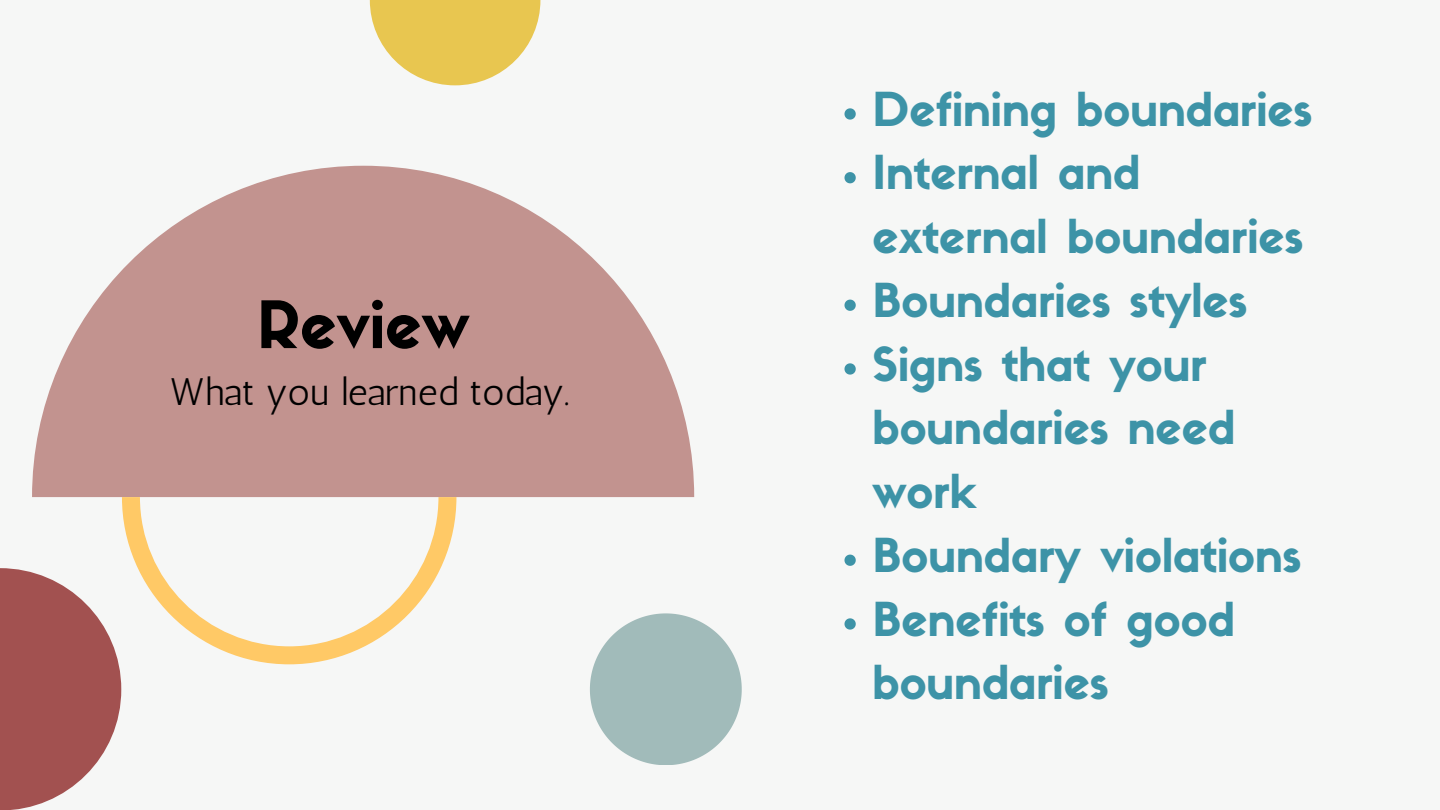
<style>
.page{position:relative;width:1440px;height:810px;background:#f6f7f6}
.page>*{position:absolute;margin:0;border:0;box-sizing:border-box;transform-origin:0 0}
.t1{font:64.1px "Sifonn Basic";color:#000}
.t2{font:46px/63.8px "Sifonn Basic";color:#3d93a7}
.t3{font:38.3px "Antic";color:#000}
</style>
<div class="page">
<svg style="left:370px;top:0;width:170px;height:85px"></svg>
<svg style="left:32px;top:166px;width:662px;height:331px;fill:#c2938f"></svg>
<svg style="left:122px;top:497px;width:334px;height:167px"></svg>
<svg style="left:844px;top:108px;width:12px;height:12px"></svg>
<svg style="left:844px;top:172px;width:12px;height:11px"></svg>
<svg style="left:844px;top:300px;width:12px;height:11px"></svg>
<svg style="left:844px;top:363px;width:12px;height:12px"></svg>
<svg style="left:844px;top:555px;width:12px;height:11px"></svg>
<svg style="left:844px;top:618px;width:12px;height:12px"></svg>
<svg style="left:0;top:568px;width:121px;height:242px"></svg>
<svg style="left:590px;top:613px;width:151px;height:152px"></svg>
<p class="t1" style="left:257px;top:300px;width:214px">Review</p>
<p class="t3" style="left:170px;top:369px;width:401px">What you learned today.</p>
<p class="t2" style="left:872px;top:82px;width:441px">Defining boundaries</p>
<p class="t2" style="left:872px;top:146px;width:432px">Internal and external boundaries</p>
<h1 class="t2" style="left:872px;top:273px;width:376px">Boundaries styles</h1>
<p class="t2" style="left:872px;top:337px;width:365px">Signs that your boundaries need work</p>
<p class="t2" style="left:872px;top:528px;width:430px">Boundary violations</p>
<p class="t2" style="left:872px;top:592px;width:364px">Benefits of good boundaries</p>
</div>
